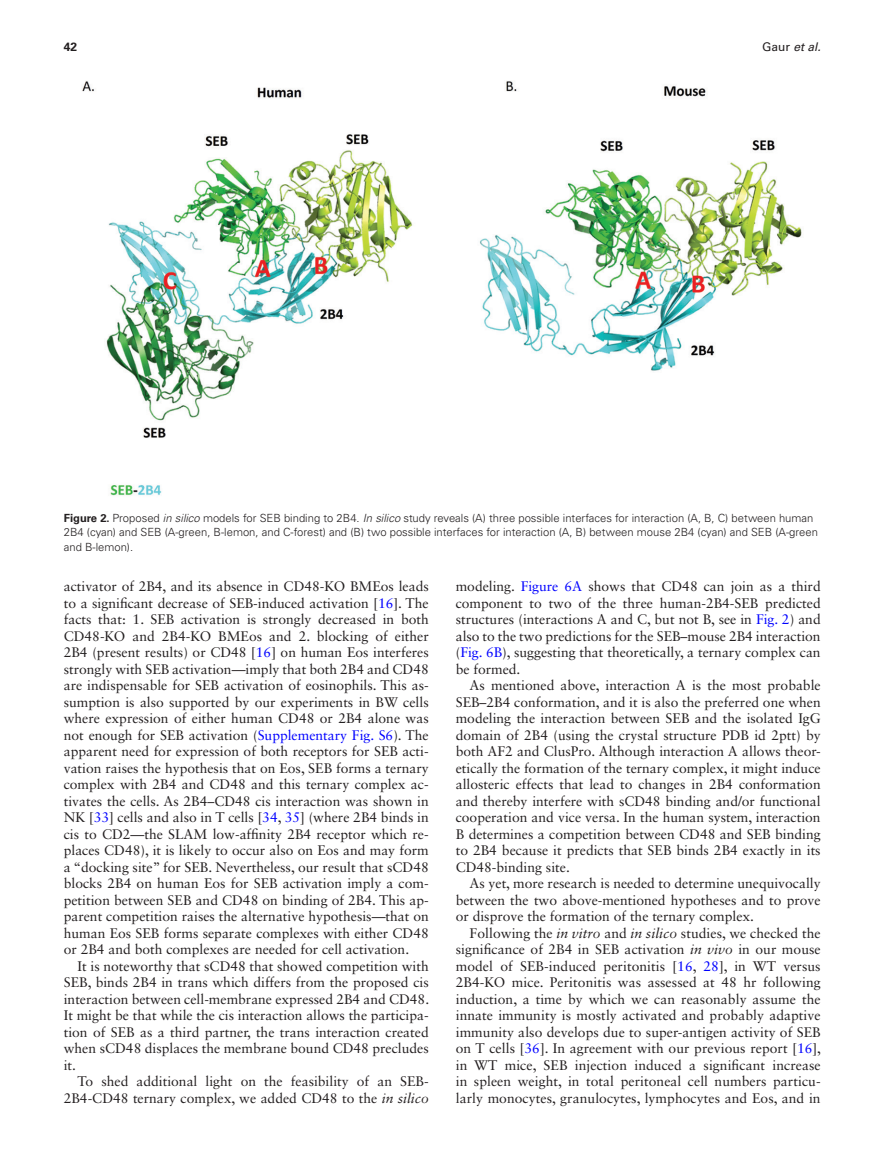
<style>
.page{position:relative;width:893px;height:1174px;background:#fff}
.page>*{position:absolute;margin:0;border:0;box-sizing:border-box;transform-origin:0 0}
.t1{font:13.8px/16.5px "Sabon LT Std";color:#231f20;text-align:justify}
.t2{font:italic 12px "Univers LT Std";color:#231f20}
.t3{font:700 12px "Univers LT Std";color:#231f20}
.t4{font:300 11.25px/14.2px "Univers LT Std";color:#231f20}
.s1{font-style:normal}
.s2{font-weight:700}
.s3{font-style:italic}
.s4{color:#00f}
</style>
<div class="page">
<img style="left:82px;top:81px;width:720px;height:415px">
<p class="t3" style="left:64px;top:40px;width:15px">42</p>
<p class="t2" style="left:762px;top:40px;width:60px"><span class="s1">Gaur</span> et al.</p>
<p class="t4" style="left:64px;top:511px;width:756px"><span class="s2">Figure 2.</span> Proposed <span class="s3">in silico</span> models for SEB binding to 2B4. <span class="s3">In silico</span> study reveals (A) three possible interfaces for interaction (A, B, C) between human<br>2B4 (cyan) and SEB (A-green, B-lemon, and C-forest) and (B) two possible interfaces for interaction (A, B) between mouse 2B4 (cyan) and SEB (A-green and B-lemon).</p>
<p class="t1" style="left:64px;top:578px;width:366px">activator of 2B4, and its absence in CD48-KO BMEos leads to a significant decrease of SEB-induced activation [<span class="s4">16</span>]. The facts that: 1. SEB activation is strongly decreased in both CD48-KO and 2B4-KO BMEos and 2. blocking of either 2B4 (present results) or CD48 [<span class="s4">16</span>] on human Eos interferes strongly with SEB activation—imply that both 2B4 and CD48 are indispensable for SEB activation of eosinophils. This as&shy;sumption is also supported by our experiments in BW cells where expression of either human CD48 or 2B4 alone was not enough for SEB activation (<span class="s4">Supplementary Fig. S6</span>). The apparent need for expression of both receptors for SEB acti&shy;vation raises the hypothesis that on Eos, SEB forms a ternary complex with 2B4 and CD48 and this ternary complex ac&shy;tivates the cells. As 2B4–CD48 cis interaction was shown in NK [<span class="s4">33</span>] cells and also in T cells [<span class="s4">34</span>, <span class="s4">35</span>] (where 2B4 binds in cis to CD2—the SLAM low-affinity 2B4 receptor which re&shy;places CD48), it is likely to occur also on Eos and may form a “docking site” for SEB. Nevertheless, our result that sCD48 blocks 2B4 on human Eos for SEB activation imply a com&shy;petition between SEB and CD48 on binding of 2B4. This ap&shy;parent competition raises the alternative hypothesis—that on human Eos SEB forms separate complexes with either CD48 or 2B4 and both complexes are needed for cell activation.</p>
<p class="t1" style="left:64px;top:957px;width:367px;text-indent:14px">It is noteworthy that sCD48 that showed competition with SEB, binds 2B4 in trans which differs from the proposed cis interaction between cell-membrane expressed 2B4 and CD48.<br>It might be that while the cis interaction allows the participa&shy;tion of SEB as a third partner, the trans interaction created when sCD48 displaces the membrane bound CD48 precludes it.</p>
<p class="t1" style="left:64px;top:1073px;width:366px;text-align:right">To shed additional light on the feasibility of an SEB-<br>2B4-CD48 ternary complex, we added CD48 to the <span class="s3">in silico</span></p>
<p class="t1" style="left:456px;top:578px;width:366px">modeling. <span class="s4">Figure 6A</span> shows that CD48 can join as a third component to two of the three human-2B4-SEB predicted structures (interactions A and C, but not B, see in <span class="s4">Fig. 2</span>) and also to the two predictions for the SEB–mouse 2B4 interaction (<span class="s4">Fig. 6B</span>), suggesting that theoretically, a ternary complex can be formed.</p>
<p class="t1" style="left:456px;top:677px;width:366px;text-indent:14px">As mentioned above, interaction A is the most probable SEB–2B4 conformation, and it is also the preferred one when modeling the interaction between SEB and the isolated IgG domain of 2B4 (using the crystal structure PDB id 2ptt) by both AF2 and ClusPro. Although interaction A allows theor&shy;etically the formation of the ternary complex, it might induce allosteric effects that lead to changes in 2B4 conformation and thereby interfere with sCD48 binding and/or functional cooperation and vice versa. In the human system, interaction B determines a competition between CD48 and SEB binding to 2B4 because it predicts that SEB binds 2B4 exactly in its CD48-binding site.</p>
<p class="t1" style="left:456px;top:875px;width:366px;text-indent:14px">As yet, more research is needed to determine unequivocally between the two above-mentioned hypotheses and to prove or disprove the formation of the ternary complex.</p>
<p class="t1" style="left:456px;top:924px;width:367px;text-indent:14px">Following the <span class="s3">in vitro</span> and <span class="s3">in silico</span> studies, we checked the significance of 2B4 in SEB activation <span class="s3">in vivo</span> in our mouse model of SEB-induced peritonitis [<span class="s4">16</span>, <span class="s4">28</span>], in WT versus 2B4-KO mice. Peritonitis was assessed at 48 hr following induction, a time by which we can reasonably assume the innate immunity is mostly activated and probably adaptive immunity also develops due to super-antigen activity of SEB on T cells [<span class="s4">36</span>]. In agreement with our previous report [<span class="s4">16</span>], in WT mice, SEB injection induced a significant increase in spleen weight, in total peritoneal cell numbers particu&shy;larly monocytes, granulocytes, lymphocytes and Eos, and in</p>
</div>
